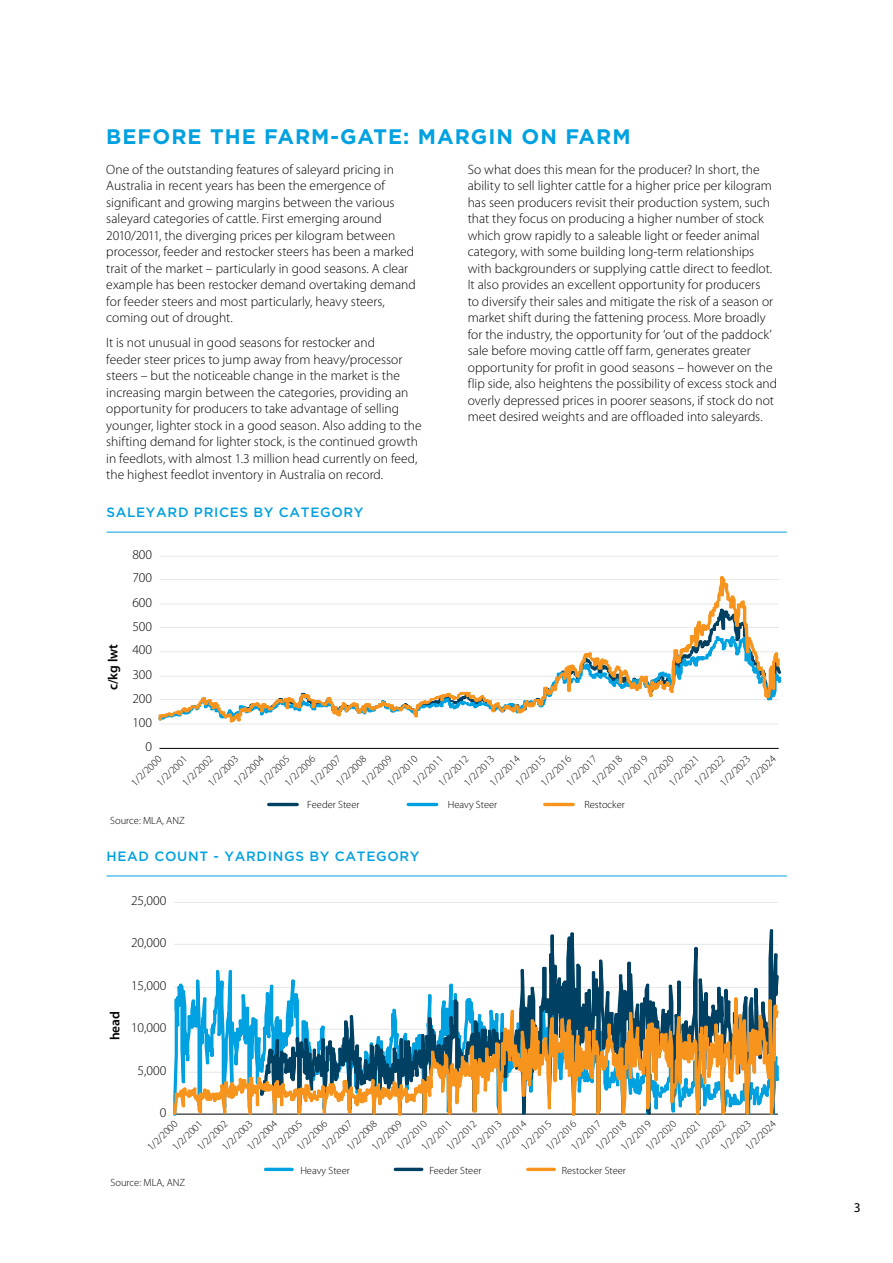
<style>
.page{position:relative;width:893px;height:1263px;background:#fff}
.page>*{position:absolute;margin:0;border:0;box-sizing:border-box;transform-origin:0 0}
.t1{font:700 21px "Gotham";letter-spacing:.05em;color:#00a1e0}
.t2{font:300 13.5px/16.5px "Myriad Pro";color:#000}
.t3{font:500 13.5px "Gotham";letter-spacing:.05em;color:#00a1e0}
.t4{font:600 13.5px "Myriad Pro";color:#000}
.t5{font:13.5px "Myriad Pro";color:#000}
.t6{font:300 10.5px "Myriad Pro";color:#000}
</style>
<div class="page">
<hr style="left:159px;top:724px;width:620px;height:1px;background:#e6e7e8">
<hr style="left:159px;top:556px;width:620px;height:1px;background:#e6e7e8">
<hr style="left:159px;top:748px;width:620px;height:1px;background:#000">
<svg style="left:159px;top:576px;width:621px;height:147px"></svg>
<hr style="left:269px;top:803px;width:28px;height:3px;background:#004062">
<hr style="left:408px;top:803px;width:29px;height:3px;background:#00a1e0">
<hr style="left:545px;top:803px;width:28px;height:3px;background:#f7941e">
<hr style="left:174px;top:944px;width:604px;height:1px;background:#e6e7e8">
<hr style="left:174px;top:902px;width:604px;height:1px;background:#e6e7e8">
<svg style="left:174px;top:970px;width:86px;height:27px"></svg>
<svg style="left:260px;top:929px;width:519px;height:68px"></svg>
<svg style="left:173px;top:997px;width:606px;height:119px"></svg>
<hr style="left:266px;top:1168px;width:26px;height:3px;background:#00a1e0">
<hr style="left:395px;top:1168px;width:27px;height:3px;background:#004062">
<hr style="left:528px;top:1168px;width:26px;height:3px;background:#f7941e">
<hr style="left:106px;top:532px;width:681px;height:1px;background:#00a1e0">
<hr style="left:106px;top:875px;width:681px;height:1px;background:#00a1e0">
<h1 class="t1" style="left:106px;top:123px;width:526px">BEFORE THE FARM-GATE: MARGIN ON FARM</h1>
<p class="t2" style="left:106px;top:161px;width:311px">One of the outstanding features of saleyard pricing in Australia in recent years has been the emergence of significant and growing margins between the various saleyard categories of cattle. First emerging around 2010/2011, the diverging prices per kilogram between processor, feeder and restocker steers has been a marked trait of the market – particularly in good seasons. A clear example has been restocker demand overtaking demand for feeder steers and most particularly, heavy steers, coming out of drought.</p>
<p class="t2" style="left:106px;top:335px;width:317px">It is not unusual in good seasons for restocker and<br>feeder steer prices to jump away from heavy/processor steers – but the noticeable change in the market is the increasing margin between the categories, providing an opportunity for producers to take advantage of selling younger, lighter stock in a good season. Also adding to the shifting demand for lighter stock, is the continued growth in feedlots, with almost 1.3 million head currently on feed, the highest feedlot inventory in Australia on record.</p>
<p class="t2" style="left:468px;top:161px;width:311px">So what does this mean for the producer? In short, the ability to sell lighter cattle for a higher price per kilogram has seen producers revisit their production system, such that they focus on producing a higher number of stock which grow rapidly to a saleable light or feeder animal category, with some building long-term relationships with backgrounders or supplying cattle direct to feedlot.<br>It also provides an excellent opportunity for producers<br>to diversify their sales and mitigate the risk of a season or market shift during the fattening process. More broadly for the industry, the opportunity for ‘out of the paddock’ sale before moving cattle off farm, generates greater opportunity for profit in good seasons – however on the flip side, also heightens the possibility of excess stock and overly depressed prices in poorer seasons, if stock do not meet desired weights and are offloaded into saleyards.</p>
<p class="t3" style="left:106px;top:504px;width:259px">SALEYARD PRICES BY CATEGORY</p>
<p class="t2" style="left:132px;top:546px;width:21px">800</p>
<p class="t2" style="left:132px;top:570px;width:21px">700</p>
<p class="t2" style="left:132px;top:594px;width:21px">600</p>
<p class="t4" style="left:104px;top:690px;width:48px;rotate:-90deg">c/kg lwt</p>
<p class="t2" style="left:132px;top:618px;width:21px">500</p>
<p class="t2" style="left:132px;top:642px;width:21px">400</p>
<p class="t2" style="left:132px;top:666px;width:21px">300</p>
<p class="t2" style="left:132px;top:691px;width:21px">200</p>
<p class="t2" style="left:132px;top:714px;width:21px">100</p>
<p class="t2" style="left:146px;top:738px;width:8px">0</p>
<p class="t6" style="left:487px;top:780px;width:40px;rotate:-45deg">1/2/2014</p>
<p class="t6" style="left:743px;top:780px;width:40px;rotate:-45deg">1/2/2024</p>
<p class="t6" style="left:231px;top:780px;width:40px;rotate:-45deg">1/2/2004</p>
<p class="t6" style="left:615px;top:780px;width:40px;rotate:-45deg">1/2/2019</p>
<p class="t6" style="left:538px;top:780px;width:40px;rotate:-45deg">1/2/2016</p>
<p class="t6" style="left:641px;top:780px;width:40px;rotate:-45deg">1/2/2020</p>
<p class="t6" style="left:282px;top:780px;width:40px;rotate:-45deg">1/2/2006</p>
<p class="t6" style="left:359px;top:780px;width:40px;rotate:-45deg">1/2/2009</p>
<p class="t6" style="left:385px;top:780px;width:40px;rotate:-45deg">1/2/2010</p>
<p class="t6" style="left:590px;top:780px;width:40px;rotate:-45deg">1/2/2018</p>
<p class="t6" style="left:129px;top:780px;width:40px;rotate:-45deg">1/2/2000</p>
<p class="t6" style="left:334px;top:780px;width:40px;rotate:-45deg">1/2/2008</p>
<p class="t6" style="left:692px;top:780px;width:40px;rotate:-45deg">1/2/2022</p>
<p class="t6" style="left:436px;top:780px;width:40px;rotate:-45deg">1/2/2012</p>
<p class="t6" style="left:564px;top:780px;width:40px;rotate:-45deg">1/2/2017</p>
<p class="t6" style="left:180px;top:780px;width:40px;rotate:-45deg">1/2/2002</p>
<p class="t6" style="left:308px;top:780px;width:40px;rotate:-45deg">1/2/2007</p>
<p class="t6" style="left:462px;top:780px;width:40px;rotate:-45deg">1/2/2013</p>
<p class="t6" style="left:718px;top:780px;width:40px;rotate:-45deg">1/2/2023</p>
<p class="t6" style="left:206px;top:780px;width:40px;rotate:-45deg">1/2/2003</p>
<p class="t6" style="left:513px;top:780px;width:40px;rotate:-45deg">1/2/2015</p>
<p class="t6" style="left:257px;top:780px;width:40px;rotate:-45deg">1/2/2005</p>
<p class="t6" style="left:666px;top:780px;width:40px;rotate:-45deg">1/2/2021</p>
<p class="t6" style="left:410px;top:780px;width:40px;rotate:-45deg">1/2/2011</p>
<p class="t6" style="left:154px;top:780px;width:40px;rotate:-45deg">1/2/2001</p>
<p class="t6" style="left:307px;top:799px;width:54px">Feeder Steer</p>
<p class="t6" style="left:448px;top:799px;width:51px">Heavy Steer</p>
<p class="t6" style="left:584px;top:799px;width:42px">Restocker</p>
<p class="t6" style="left:110px;top:815px;width:76px">Source: MLA, ANZ</p>
<p class="t3" style="left:106px;top:848px;width:315px">HEAD COUNT - YARDINGS BY CATEGORY</p>
<p class="t2" style="left:131px;top:892px;width:37px">25,000</p>
<p class="t2" style="left:131px;top:934px;width:37px">20,000</p>
<p class="t4" style="left:106px;top:1040px;width:31px;rotate:-90deg">head</p>
<p class="t2" style="left:131px;top:977px;width:37px">15,000</p>
<p class="t2" style="left:131px;top:1019px;width:37px">10,000</p>
<p class="t2" style="left:138px;top:1062px;width:30px">5,000</p>
<p class="t2" style="left:160px;top:1104px;width:8px">0</p>
<p class="t6" style="left:743px;top:1144px;width:40px;rotate:-44deg">1/2/2024</p>
<p class="t6" style="left:494px;top:1144px;width:40px;rotate:-44deg">1/2/2014</p>
<p class="t6" style="left:618px;top:1144px;width:40px;rotate:-44deg">1/2/2019</p>
<p class="t6" style="left:245px;top:1144px;width:40px;rotate:-44deg">1/2/2004</p>
<p class="t6" style="left:544px;top:1144px;width:40px;rotate:-44deg">1/2/2016</p>
<p class="t6" style="left:643px;top:1144px;width:40px;rotate:-44deg">1/2/2020</p>
<p class="t6" style="left:369px;top:1144px;width:40px;rotate:-44deg">1/2/2009</p>
<p class="t6" style="left:394px;top:1144px;width:40px;rotate:-44deg">1/2/2010</p>
<p class="t6" style="left:294px;top:1144px;width:40px;rotate:-44deg">1/2/2006</p>
<p class="t6" style="left:593px;top:1144px;width:40px;rotate:-44deg">1/2/2018</p>
<p class="t6" style="left:145px;top:1144px;width:40px;rotate:-44deg">1/2/2000</p>
<p class="t6" style="left:344px;top:1144px;width:40px;rotate:-44deg">1/2/2008</p>
<p class="t6" style="left:693px;top:1144px;width:40px;rotate:-44deg">1/2/2022</p>
<p class="t6" style="left:444px;top:1144px;width:40px;rotate:-44deg">1/2/2012</p>
<p class="t6" style="left:568px;top:1144px;width:40px;rotate:-44deg">1/2/2017</p>
<p class="t6" style="left:195px;top:1144px;width:40px;rotate:-44deg">1/2/2002</p>
<p class="t6" style="left:319px;top:1144px;width:40px;rotate:-44deg">1/2/2007</p>
<p class="t6" style="left:718px;top:1144px;width:40px;rotate:-44deg">1/2/2023</p>
<p class="t6" style="left:469px;top:1144px;width:40px;rotate:-44deg">1/2/2013</p>
<p class="t6" style="left:220px;top:1144px;width:40px;rotate:-44deg">1/2/2003</p>
<p class="t6" style="left:519px;top:1144px;width:40px;rotate:-44deg">1/2/2015</p>
<p class="t6" style="left:270px;top:1144px;width:40px;rotate:-44deg">1/2/2005</p>
<p class="t6" style="left:668px;top:1144px;width:40px;rotate:-44deg">1/2/2021</p>
<p class="t6" style="left:419px;top:1144px;width:40px;rotate:-44deg">1/2/2011</p>
<p class="t6" style="left:170px;top:1144px;width:40px;rotate:-44deg">1/2/2001</p>
<p class="t6" style="left:300px;top:1164px;width:51px">Heavy Steer</p>
<p class="t6" style="left:429px;top:1164px;width:54px">Feeder Steer</p>
<p class="t6" style="left:562px;top:1164px;width:66px">Restocker Steer</p>
<p class="t6" style="left:111px;top:1176px;width:76px">Source: MLA, ANZ</p>
<p class="t5" style="left:854px;top:1199px;width:8px">3</p>
</div>
